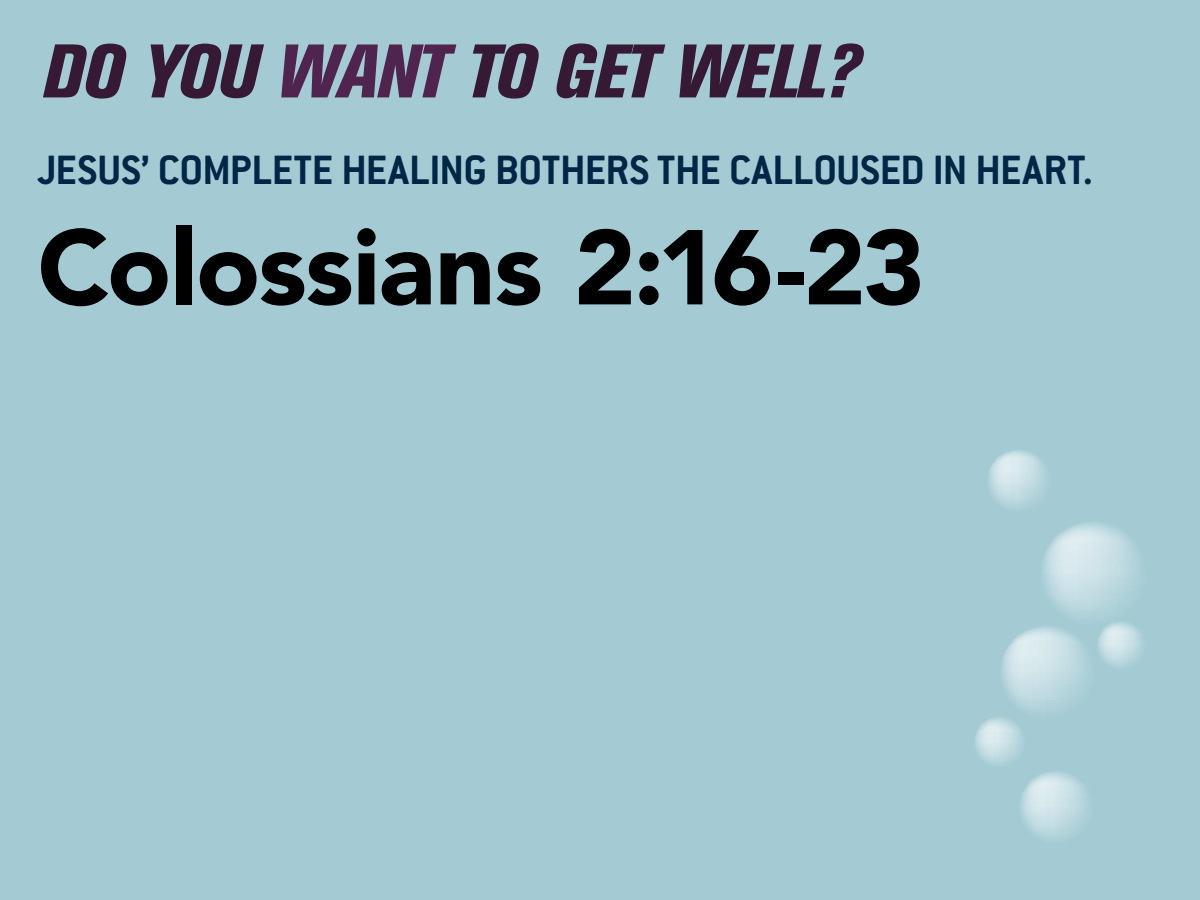
<style>
.page{position:relative;width:1200px;height:900px;background:#a4cbd4}
.page>*{position:absolute;margin:0;border:0;box-sizing:border-box;transform-origin:0 0}
.t1{font:900 105px "Avenir LT Std";letter-spacing:-.015em;color:#000}
.t2{font:italic 800 condensed 75px "Akzidenz Grotesk BE";letter-spacing:-.015em;color:#351935}
.t3{font:700 45px "Conduit ITC";letter-spacing:-.005em;color:#002746}
.s1{color:#4f2550}
</style>
<div class="page">
<svg style="left:988px;top:450px;width:58px;height:58px"></svg>
<svg style="left:975px;top:523px;width:167px;height:315px"></svg>
<h2 class="t2" style="left:41px;top:30px;width:818px">DO YOU <span class="s1">WANT</span> TO GET WELL?</h2>
<p class="t3" style="left:38px;top:144px;width:1057px">JESUS’ COMPLETE HEALING BOTHERS THE CALLOUSED IN HEART.</p>
<h1 class="t1" style="left:38px;top:204px;width:889px">Colossians 2:16-23</h1>
</div>
